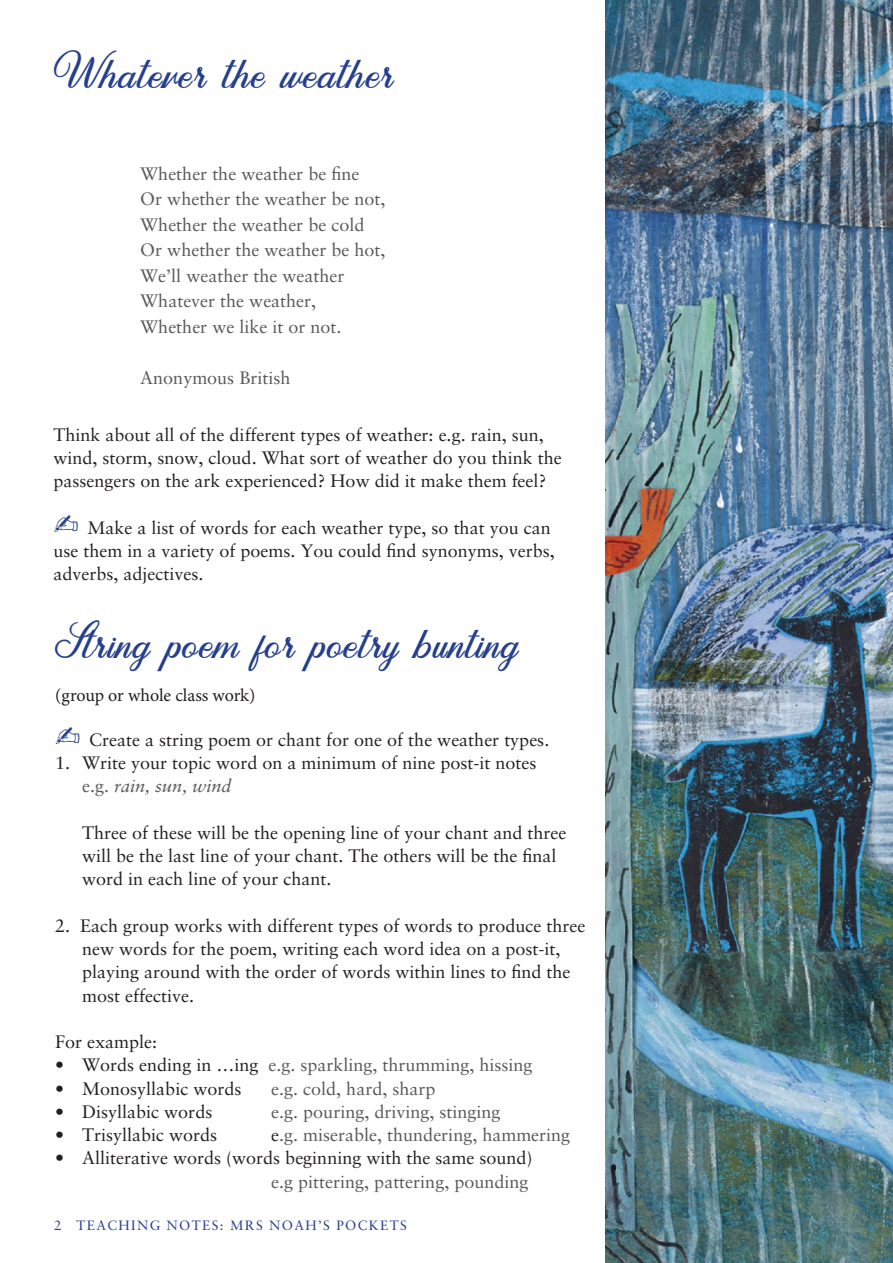
<style>
.page{position:relative;width:893px;height:1263px;background:#fff}
.page>*{position:absolute;margin:0;border:0;box-sizing:border-box;transform-origin:0 0}
.t1{font:45px "Dandelion Script";letter-spacing:.04em;color:#253f8e}
.t2{font:18px/23.2px "Sabon CE";color:#231f20}
.t3{font:18px "Sabon CE";color:#57585a}
.t4{font:18px "Minion Pro";letter-spacing:-.005em;color:#231f20}
.t5{font:13.5px "Sabon CE";letter-spacing:.1em;color:#253f8e}
.s1{color:#253f8e}
.s2{color:#57585a}
.s3{font-style:italic;color:#57585a}
.s4{color:#231f20}
</style>
<div class="page">
<img style="left:606px;top:0;width:287px;height:1263px">
<p class="t1" style="left:54px;top:44px;width:340px">Whatever the weather</p>
<p class="t3" style="left:140px;top:163px;width:221px">Whether the weather be fine</p>
<p class="t3" style="left:140px;top:188px;width:247px">Or whether the weather be not,</p>
<p class="t3" style="left:140px;top:214px;width:226px">Whether the weather be cold</p>
<p class="t3" style="left:140px;top:239px;width:247px">Or whether the weather be hot,</p>
<p class="t3" style="left:140px;top:265px;width:205px">We’ll weather the weather</p>
<p class="t3" style="left:140px;top:290px;width:177px">Whatever the weather,</p>
<p class="t3" style="left:140px;top:316px;width:203px">Whether we like it or not.</p>
<p class="t3" style="left:140px;top:367px;width:152px">Anonymous British</p>
<p class="t2" style="left:54px;top:423px;width:510px">Think about all of the different types of weather: e.g. rain, sun, wind, storm, snow, cloud. What sort of weather do you think the passengers on the ark experienced? How did it make them feel?</p>
<p class="t2" style="left:54px;top:516px;width:503px"><span class="s1">✍</span> Make a list of words for each weather type, so that you can use them in a variety of poems. You could find synonyms, verbs, adverbs, adjectives.</p>
<p class="t1" style="left:55px;top:614px;width:464px">String poem for poetry bunting</p>
<p class="t4" style="left:55px;top:683px;width:202px">(group or whole class work)</p>
<p class="t2" style="left:55px;top:728px;width:496px"><span class="s1">✍</span> Create a string poem or chant for one of the weather types.</p>
<p class="t2" style="left:82px;top:751px;width:456px;text-indent:-27px">1. Write your topic word on a minimum of nine post-it notes <span class="s2">e.g.</span> <span class="s3">rain, sun, wind</span></p>
<p class="t2" style="left:82px;top:821px;width:486px">Three of these will be the opening line of your chant and three will be the last line of your chant. The others will be the final word in each line of your chant.</p>
<p class="t2" style="left:82px;top:914px;width:505px;text-indent:-27px">2. Each group works with different types of words to produce three new words for the poem, writing each word idea on a post-it, playing around with the order of words within lines to find the most effective.</p>
<p class="t2" style="left:55px;top:1030px;width:104px">For example:</p>
<p class="t3" style="left:55px;top:1054px;width:479px"><span class="s4">• Words ending in …ing</span> e.g. sparkling, thrumming, hissing</p>
<p class="t2" style="left:55px;top:1076px;width:188px">• Monosyllabic words</p>
<p class="t3" style="left:271px;top:1077px;width:166px">e.g. cold, hard, sharp</p>
<p class="t2" style="left:55px;top:1100px;width:159px">• Disyllabic words</p>
<p class="t3" style="left:271px;top:1101px;width:231px">e.g. pouring, driving, stinging</p>
<p class="t2" style="left:55px;top:1123px;width:164px">• Trisyllabic words</p>
<p class="t3" style="left:271px;top:1124px;width:300px"><span class="s4">e</span>.g. miserable, thundering, hammering</p>
<p class="t2" style="left:55px;top:1146px;width:479px;text-align:right">• Alliterative words (words beginning with the same sound) <span class="s2">e.g pittering, pattering, pounding</span></p>
<p class="t5" style="left:54px;top:1217px;width:354px">2 TEACHING NOTES: MRS NOAH’S POCKETS</p>
</div>
